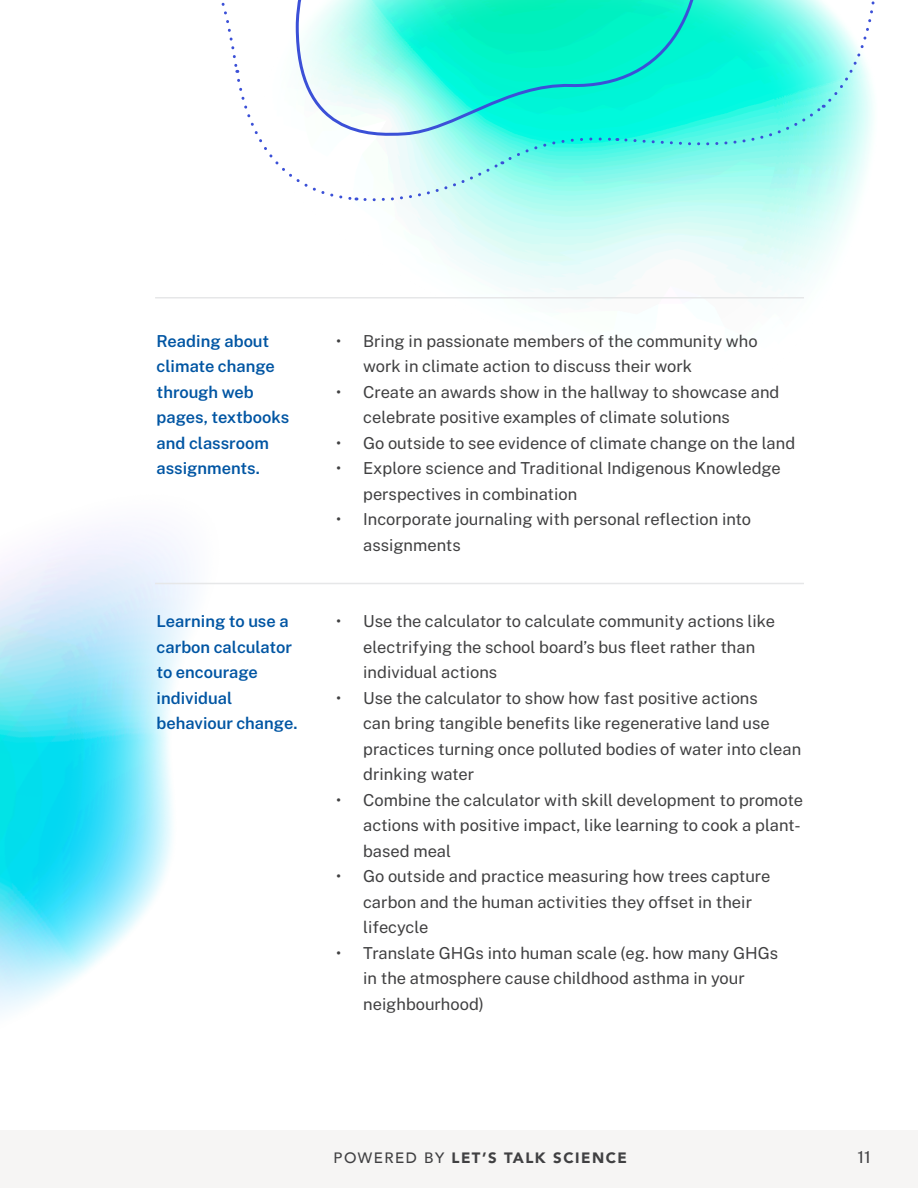
<style>
.page{position:relative;width:918px;height:1188px;background:#fff}
.page>*{position:absolute;margin:0;border:0;box-sizing:border-box;transform-origin:0 0}
.t1{font:100 16.5px/25.5px "Public Sans";color:#404041}
.CAL_Body_Paragraph{font:100 16.5px/25.5px "Public Sans";color:#0055a3}
.t2{font:100 16.5px "Public Sans";color:#404042}
.t3{font:900 15px "Avenir";letter-spacing:.1em;color:#404042}
.s1{font-weight:500}
</style>
<div class="page">
<div style="left:0;top:1131px;width:918px;height:57px;background:#f6f5f4"></div>
<img style="left:0;top:537px;width:344px;height:594px">
<hr style="left:155px;top:297px;width:649px;height:1px;background:#e6e7e8">
<hr style="left:155px;top:583px;width:649px;height:1px;background:#e6e7e8">
<svg style="left:221px;top:0;width:656px;height:202px"></svg>
<svg style="left:294px;top:0;width:422px;height:136px;background:#42f2db"></svg>
<p class="CAL_Body_Paragraph" style="left:157px;top:327px;width:134px">Reading about climate change through web pages, textbooks and classroom assignments.</p>
<p class="CAL_Body_Paragraph" style="left:157px;top:607px;width:142px">Learning to use a carbon calculator to encourage individual behaviour change.</p>
<p class="t1" style="left:363px;top:327px;width:396px;text-indent:-27px">• Bring in passionate members of the community who work in climate action to discuss their work</p>
<p class="t1" style="left:363px;top:378px;width:418px;text-indent:-27px">• Create an awards show in the hallway to showcase and celebrate positive examples of climate solutions</p>
<p class="t1" style="left:336px;top:429px;width:460px">• Go outside to see evidence of climate change on the land</p>
<p class="t1" style="left:363px;top:454px;width:419px;text-indent:-27px">• Explore science and Traditional Indigenous Knowledge perspectives in combination</p>
<p class="t1" style="left:363px;top:505px;width:390px;text-indent:-27px">• Incorporate journaling with personal reflection into assignments</p>
<p class="t1" style="left:363px;top:607px;width:413px;text-indent:-27px">• Use the calculator to calculate community actions like electrifying the school board’s bus fleet rather than individual actions</p>
<p class="t1" style="left:363px;top:684px;width:440px;text-indent:-27px">• Use the calculator to show how fast positive actions<br>can bring tangible benefits like regenerative land use practices turning once polluted bodies of water into clean drinking water</p>
<p class="t1" style="left:363px;top:786px;width:441px;text-indent:-27px">• Combine the calculator with skill development to promote actions with positive impact, like learning to cook a plant&shy;based meal</p>
<p class="t1" style="left:363px;top:862px;width:409px;text-indent:-27px">• Go outside and practice measuring how trees capture carbon and the human activities they offset in their lifecycle</p>
<p class="t1" style="left:363px;top:939px;width:417px;text-indent:-27px">• Translate GHGs into human scale (eg. how many GHGs in the atmosphere cause childhood asthma in your neighbourhood)</p>
<p class="t3" style="left:334px;top:1144px;width:295px"><span class="s1">POWERED BY</span> LET’S TALK SCIENCE</p>
<p class="t2" style="left:857px;top:1145px;width:15px">11</p>
</div>
